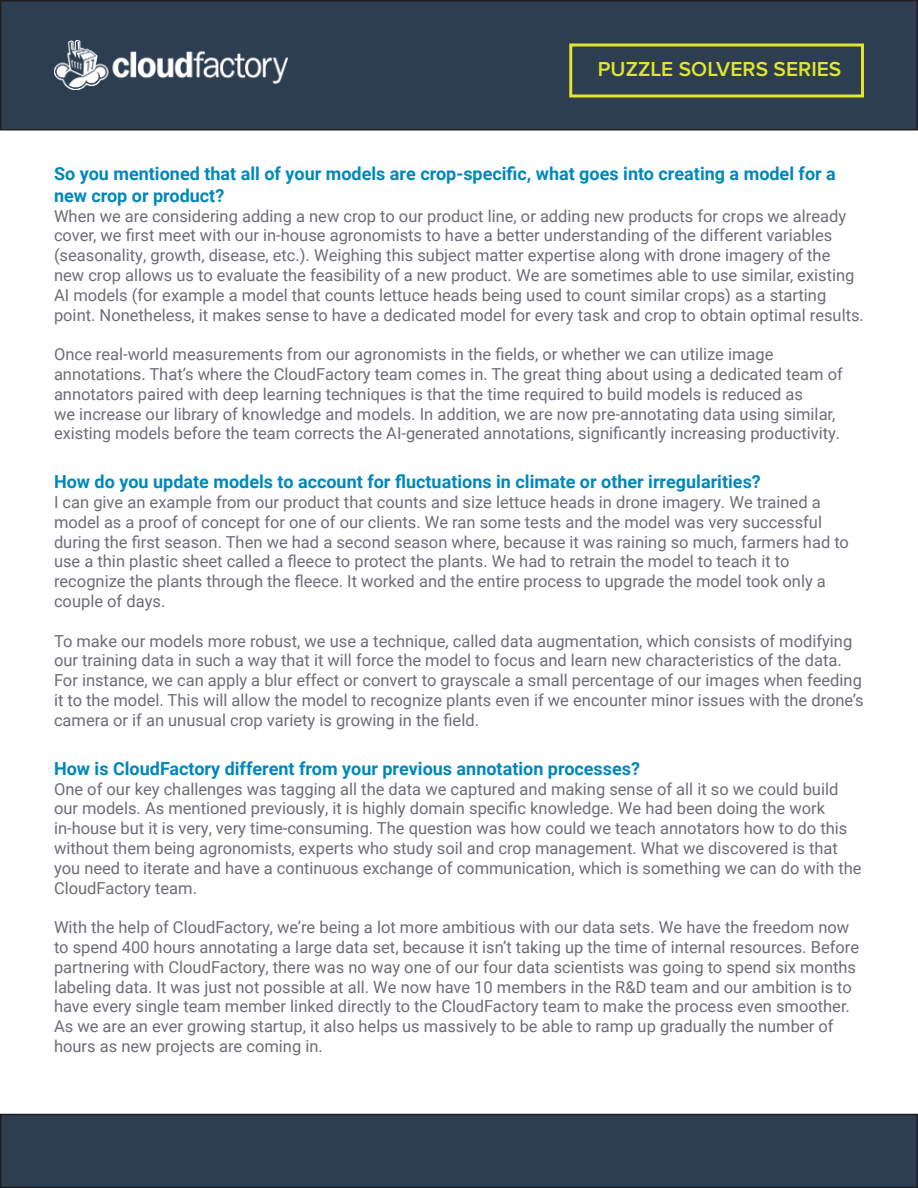
<style>
.page{position:relative;width:918px;height:1188px;background:#fff}
.page>*{position:absolute;margin:0;border:0;box-sizing:border-box;transform-origin:0 0}
.t1{font:600 21px "Proxima Nova";color:#e3e42f}
.t2{font:700 18px/21.6px "Roboto";color:#08b}
.t3{font:16.5px/19.8px "Roboto";color:#6d6d77}
</style>
<div class="page">
<div style="left:1px;top:1px;width:916px;height:129px;background:#2d3e50"></div>
<div style="left:0;top:0;width:918px;height:130px;border:2px solid #231f20"></div>
<div style="left:1px;top:1115px;width:916px;height:72px;background:#2d3e50"></div>
<div style="left:0;top:1114px;width:918px;height:74px;border:2px solid #231f20"></div>
<div style="left:569px;top:44px;width:295px;height:54px;border:3px solid #e3e42f"></div>
<img style="left:54px;top:40px;width:234px;height:49px">
<p class="t1" style="left:598px;top:54px;width:245px">PUZZLE SOLVERS SERIES</p>
<p class="t2" style="left:54px;top:162px;width:783px">So you mentioned that all of your models are crop-specific, what goes into creating a model for a new crop or product?</p>
<p class="t3" style="left:54px;top:205px;width:812px">When we are considering adding a new crop to our product line, or adding new products for crops we already cover, we first meet with our in-house agronomists to have a better understanding of the different variables (seasonality, growth, disease, etc.). Weighing this subject matter expertise along with drone imagery of the new crop allows us to evaluate the feasibility of a new product. We are sometimes able to use similar, existing AI models (for example a model that counts lettuce heads being used to count similar crops) as a starting point. Nonetheless, it makes sense to have a dedicated model for every task and crop to obtain optimal results.</p>
<p class="t3" style="left:54px;top:344px;width:721px">Once real-world measurements from our agronomists in the fields, or whether we can utilize image</p>
<p class="t3" style="left:54px;top:364px;width:790px">annotations. That’s where the CloudFactory team comes in. The great thing about using a dedicated team of</p>
<p class="t3" style="left:54px;top:383px;width:751px">annotators paired with deep learning techniques is that the time required to build models is reduced as</p>
<p class="t3" style="left:54px;top:403px;width:788px">we increase our library of knowledge and models. In addition, we are now pre-annotating data using similar, existing models before the team corrects the AI-generated annotations, significantly increasing productivity.</p>
<p class="t2" style="left:54px;top:470px;width:708px">How do you update models to account for fluctuations in climate or other irregularities?</p>
<p class="t3" style="left:54px;top:492px;width:768px">I can give an example from our product that counts and size lettuce heads in drone imagery. We trained a</p>
<p class="t3" style="left:54px;top:511px;width:797px">model as a proof of concept for one of our clients. We ran some tests and the model was very successful during the first season. Then we had a second season where, because it was raining so much, farmers had to use a thin plastic sheet called a fleece to protect the plants. We had to retrain the model to teach it to</p>
<p class="t3" style="left:54px;top:571px;width:773px">recognize the plants through the fleece. It worked and the entire process to upgrade the model took only a couple of days.</p>
<p class="t3" style="left:54px;top:630px;width:811px">To make our models more robust, we use a technique, called data augmentation, which consists of modifying our training data in such a way that it will force the model to focus and learn new characteristics of the data.<br>For instance, we can apply a blur effect or convert to grayscale a small percentage of our images when feeding it to the model. This will allow the model to recognize plants even if we encounter minor issues with the drone’s camera or if an unusual crop variety is growing in the field.</p>
<p class="t2" style="left:54px;top:757px;width:588px">How is CloudFactory different from your previous annotation processes?</p>
<p class="t3" style="left:54px;top:778px;width:809px">One of our key challenges was tagging all the data we captured and making sense of all it so we could build our models. As mentioned previously, it is highly domain specific knowledge. We had been doing the work in-house but it is very, very time-consuming. The question was how could we teach annotators how to do this without them being agronomists, experts who study soil and crop management. What we discovered is that you need to iterate and have a continuous exchange of communication, which is something we can do with the CloudFactory team.</p>
<p class="t3" style="left:54px;top:917px;width:807px">With the help of CloudFactory, we’re being a lot more ambitious with our data sets. We have the freedom now to spend 400 hours annotating a large data set, because it isn’t taking up the time of internal resources. Before partnering with CloudFactory, there was no way one of our four data scientists was going to spend six months labeling data. It was just not possible at all. We now have 10 members in the R&amp;D team and our ambition is to have every single team member linked directly to the CloudFactory team to make the process even smoother.<br>As we are an ever growing startup, it also helps us massively to be able to ramp up gradually the number of hours as new projects are coming in.</p>
</div>
